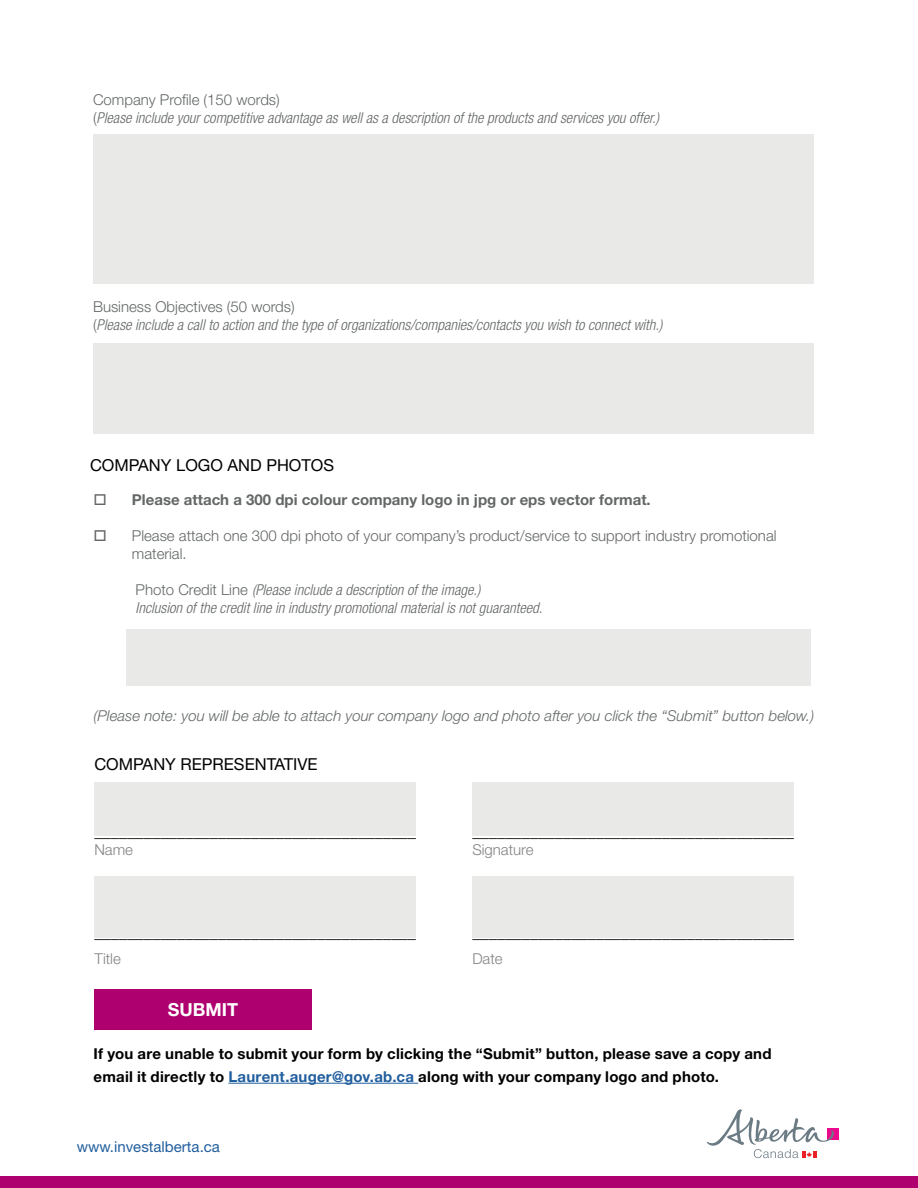
<style>
.page{position:relative;width:918px;height:1188px;background:#fff}
.page>*{position:absolute;margin:0;border:0;box-sizing:border-box;transform-origin:0 0}
.t1{font:700 18px "Helvetica Neue LT Std";color:#fff}
.t2{font:condensed 16.5px "Helvetica Neue LT Std";color:#000}
.t3{font:16.5px "Helvetica Neue LT Std";color:#000}
.t4{font:italic 300 condensed 15px/18px "Helvetica Neue LT Std";color:#646767}
.t5{font:700 15px/22.5px "Helvetica Neue LT Std";letter-spacing:.015em;color:#000}
.t6{font:300 15px/18px "Helvetica Neue LT Std";color:#646767}
.t7{font:italic 300 15px "Helvetica Neue LT Std";color:#646767}
.t8{font:700 15px "Helvetica Neue LT Std";color:#646767}
.t9{font:300 15px "Helvetica Neue LT Std";color:#838383}
.t10{font:15px "Helvetica Neue LT Std";color:#215e9e}
.s1{font-style:normal;font-stretch:normal}
.s2{color:#215e9e}
</style>
<div class="page">
<div style="left:0;top:1176px;width:918px;height:12px;background:#ae006e"></div>
<div style="left:827px;top:1128px;width:12px;height:12px;background:#ec098d"></div>
<svg style="left:707px;top:1109px;width:127px;height:49px"></svg>
<div style="left:93px;top:134px;width:721px;height:150px;background:#e9e9e8"></div>
<div style="left:93px;top:343px;width:721px;height:90px;background:#e9e9e8"></div>
<div style="left:126px;top:629px;width:685px;height:56px;background:#e9e9e8"></div>
<div style="left:94px;top:782px;width:321px;height:54px;background:#e9e9e8"></div>
<div style="left:472px;top:782px;width:322px;height:54px;background:#e9e9e8"></div>
<div style="left:94px;top:876px;width:321px;height:62px;background:#e9e9e8"></div>
<div style="left:472px;top:876px;width:322px;height:62px;background:#e9e9e8"></div>
<div style="left:94px;top:989px;width:218px;height:41px;background:#ae006e"></div>
<hr style="left:228px;top:1083px;width:190px;height:1px;background:#215e9e">
<p class="t4" style="left:93px;top:91px;width:568px"><span class="s1">Company Profile (150 words)<br>(</span>Please include your competitive advantage as well as a description of the products and services you offer.)</p>
<p class="t4" style="left:93px;top:298px;width:571px"><span class="s1">Business Objectives (50 words)<br>(</span>Please include a call to action and the type of organizations/companies/contacts you wish to connect with.)</p>
<p class="t3" style="left:90px;top:455px;width:246px">COMPANY LOGO AND PHOTOS</p>
<p class="t8" style="left:94px;top:490px;width:559px">□ Please attach a 300 dpi colour company logo in jpg or eps vector format.</p>
<p class="t6" style="left:132px;top:526px;width:646px;text-indent:-38px">□ Please attach one 300 dpi photo of your company’s product/service to support industry promotional material.</p>
<p class="t4" style="left:136px;top:581px;width:408px"><span class="s1">Photo Credit Line</span> (Please include a description of the image.)<br>Inclusion of the credit line in industry promotional material is not guaranteed.</p>
<p class="t7" style="left:94px;top:707px;width:722px">(Please note: you will be able to attach your company logo and photo after you click the “Submit” button below.)</p>
<p class="t3" style="left:94px;top:754px;width:225px">COMPANY REPRESENTATIVE</p>
<p class="t2" style="left:94px;top:822px;width:323px">_______________________________________</p>
<p class="t2" style="left:472px;top:822px;width:323px">_______________________________________</p>
<p class="t9" style="left:94px;top:841px;width:40px">Name</p>
<p class="t9" style="left:472px;top:841px;width:63px">Signature</p>
<p class="t2" style="left:94px;top:923px;width:323px">_______________________________________</p>
<p class="t2" style="left:472px;top:923px;width:323px">_______________________________________</p>
<p class="t9" style="left:94px;top:950px;width:28px">Title</p>
<p class="t9" style="left:472px;top:950px;width:32px">Date</p>
<p class="t1" style="left:168px;top:998px;width:72px">SUBMIT</p>
<p class="t5" style="left:94px;top:1042px;width:680px">If you are unable to submit your form by clicking the “Submit” button, please save a copy and email it directly to <span class="s2">Laurent.auger@gov.ab.ca</span> along with your company logo and photo.</p>
<p class="t10" style="left:77px;top:1138px;width:145px">www.investalberta.ca</p>
</div>
